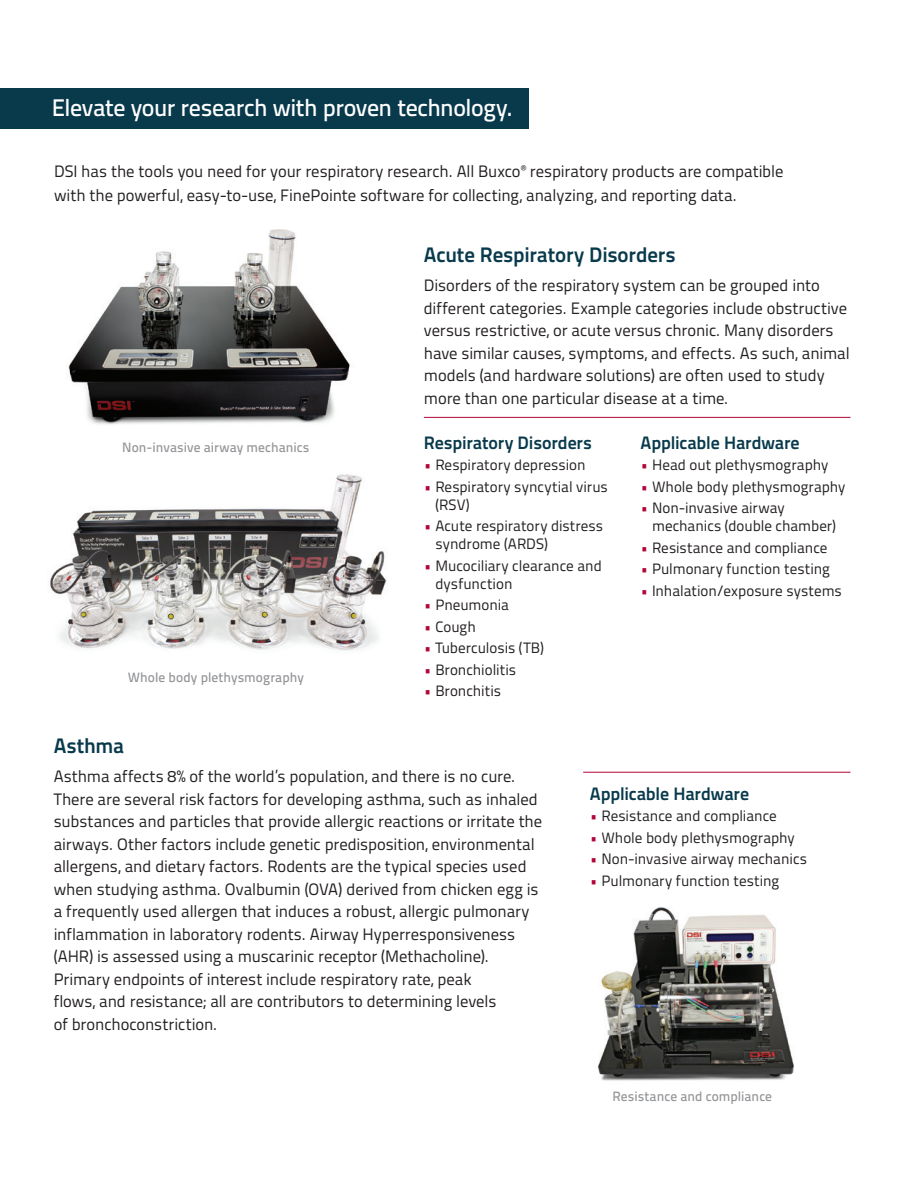
<style>
.page{position:relative;width:918px;height:1188px;background:#fff}
.page>*{position:absolute;margin:0;border:0;box-sizing:border-box;transform-origin:0 0}
.t1{font:24px "Titillium Text 25 L 600 wt";letter-spacing:-.02em;color:#fff}
.t2{font:21px "Titillium Text 25 L 800 wt";letter-spacing:-.01em;color:#093a4c}
.t3{font:18px "Titillium Text 25 L 800 wt";letter-spacing:-.005em;color:#093a4c}
.t4{font:16.5px/22.5px "Titillium Text 25 L 400 wt";letter-spacing:-.005em;color:#231f20}
.t5{font:15px/18px "Titillium Text 25 L 400 wt";color:#231f20}
.t6{font:13.5px "Titillium Text 25 L 600 wt";letter-spacing:.005em;color:#939598}
.s1{color:#b30437}
</style>
<div class="page">
<hr style="left:424px;top:417px;width:426px;height:1px;background:#b30437">
<hr style="left:583px;top:772px;width:267px;height:1px;background:#b30437">
<div style="left:0;top:89px;width:529px;height:40px;background:#093a4c"></div>
<img style="left:68px;top:229px;width:282px;height:196px">
<img style="left:50px;top:474px;width:337px;height:177px">
<img style="left:597px;top:907px;width:197px;height:174px">
<p class="t1" style="left:52px;top:89px;width:462px">Elevate your research with proven technology.</p>
<p class="t4" style="left:54px;top:159px;width:731px;line-height:24px">DSI has the tools you need for your respiratory research. All Buxco<sup>®</sup> respiratory products are compatible with the powerful, easy-to-use, FinePointe software for collecting, analyzing, and reporting data.</p>
<p class="t6" style="left:122px;top:437px;width:189px">Non-invasive airway mechanics</p>
<p class="t6" style="left:128px;top:667px;width:177px">Whole body plethysmography</p>
<p class="t2" style="left:424px;top:238px;width:253px">Acute Respiratory Disorders</p>
<p class="t4" style="left:424px;top:273px;width:427px">Disorders of the respiratory system can be grouped into different categories. Example categories include obstructive versus restrictive, or acute versus chronic. Many disorders have similar causes, symptoms, and effects. As such, animal models (and hardware solutions) are often used to study more than one particular disease at a time.</p>
<p class="t3" style="left:424px;top:429px;width:170px">Respiratory Disorders</p>
<p class="t5" style="left:424px;top:455px;width:163px"><span class="s1">•</span> Respiratory depression</p>
<p class="t5" style="left:435px;top:477px;width:174px;text-indent:-11px"><span class="s1">•</span> Respiratory syncytial virus (RSV)</p>
<p class="t5" style="left:435px;top:516px;width:169px;text-indent:-11px"><span class="s1">•</span> Acute respiratory distress syndrome (ARDS)</p>
<p class="t5" style="left:435px;top:556px;width:168px;text-indent:-11px"><span class="s1">•</span> Mucociliary clearance and dysfunction</p>
<p class="t5" style="left:424px;top:595px;width:87px"><span class="s1">•</span> Pneumonia</p>
<p class="t5" style="left:424px;top:617px;width:53px"><span class="s1">•</span> Cough</p>
<p class="t5" style="left:424px;top:638px;width:122px"><span class="s1">•</span> Tuberculosis (TB)</p>
<p class="t5" style="left:424px;top:660px;width:94px"><span class="s1">•</span> Bronchiolitis</p>
<p class="t5" style="left:424px;top:681px;width:79px"><span class="s1">•</span> Bronchitis</p>
<p class="t3" style="left:641px;top:429px;width:161px">Applicable Hardware</p>
<p class="t5" style="left:641px;top:455px;width:189px"><span class="s1">•</span> Head out plethysmography</p>
<p class="t5" style="left:641px;top:477px;width:206px"><span class="s1">•</span> Whole body plethysmography</p>
<p class="t5" style="left:652px;top:498px;width:186px;text-indent:-11px"><span class="s1">•</span> Non-invasive airway mechanics (double chamber)</p>
<p class="t5" style="left:641px;top:538px;width:188px"><span class="s1">•</span> Resistance and compliance</p>
<p class="t5" style="left:641px;top:559px;width:191px"><span class="s1">•</span> Pulmonary function testing</p>
<p class="t5" style="left:641px;top:581px;width:203px"><span class="s1">•</span> Inhalation/exposure systems</p>
<p class="t2" style="left:54px;top:729px;width:72px">Asthma</p>
<p class="t4" style="left:54px;top:764px;width:490px">Asthma affects 8% of the world’s population, and there is no cure.<br>There are several risk factors for developing asthma, such as inhaled substances and particles that provide allergic reactions or irritate the airways. Other factors include genetic predisposition, environmental allergens, and dietary factors. Rodents are the typical species used when studying asthma. Ovalbumin (OVA) derived from chicken egg is a frequently used allergen that induces a robust, allergic pulmonary inflammation in laboratory rodents. Airway Hyperresponsiveness (AHR) is assessed using a muscarinic receptor (Methacholine).<br>Primary endpoints of interest include respiratory rate, peak<br>flows, and resistance; all are contributors to determining levels<br>of bronchoconstriction.</p>
<p class="t3" style="left:590px;top:779px;width:161px">Applicable Hardware</p>
<p class="t5" style="left:590px;top:806px;width:188px"><span class="s1">•</span> Resistance and compliance</p>
<p class="t5" style="left:590px;top:828px;width:206px"><span class="s1">•</span> Whole body plethysmography</p>
<p class="t5" style="left:590px;top:849px;width:219px"><span class="s1">•</span> Non-invasive airway mechanics</p>
<p class="t5" style="left:590px;top:871px;width:191px"><span class="s1">•</span> Pulmonary function testing</p>
<p class="t6" style="left:613px;top:1086px;width:161px">Resistance and compliance</p>
</div>
